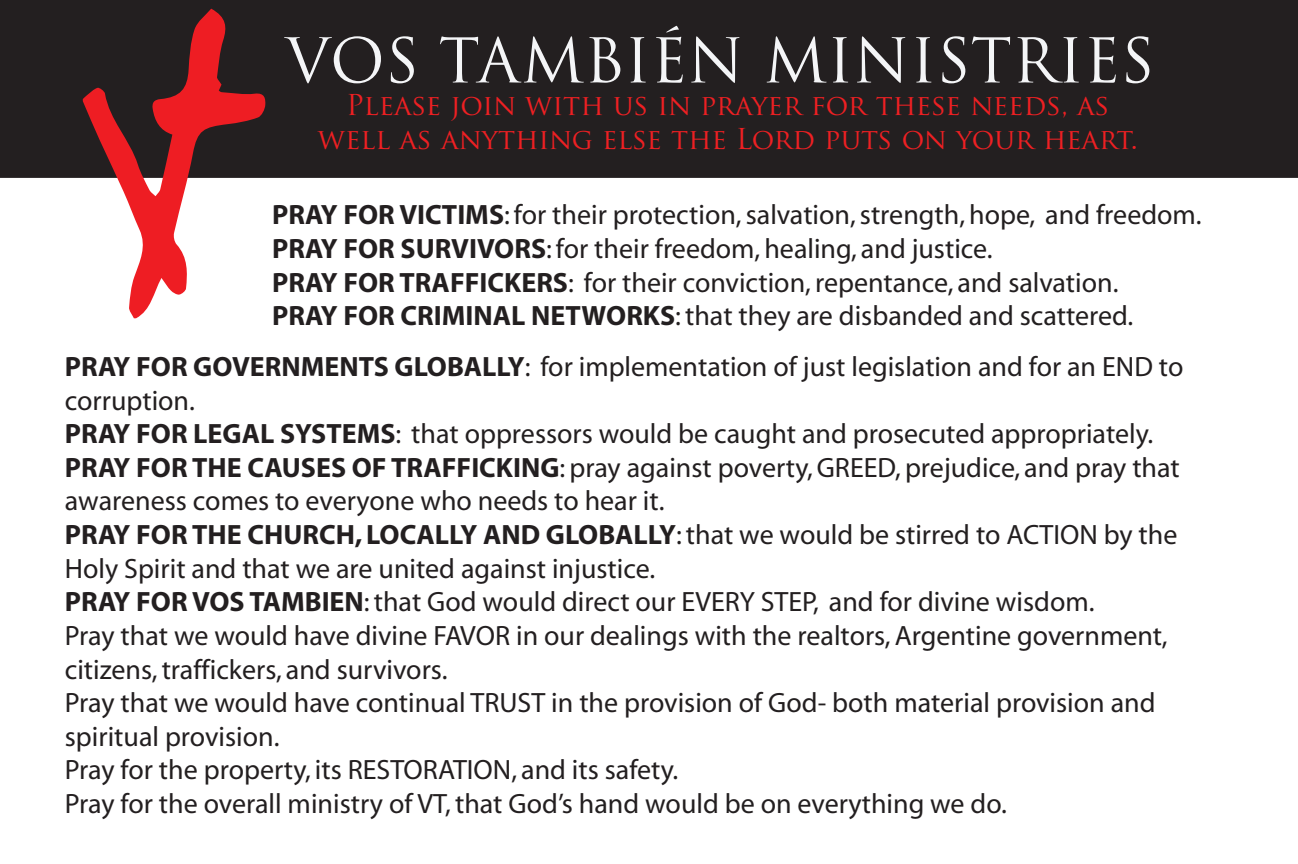
<style>
.page{position:relative;width:1298px;height:864px;background:#fff}
.page>*{position:absolute;margin:0;border:0;box-sizing:border-box;transform-origin:0 0}
.t1{font:60px "Trajan Pro";color:#f4f5f7}
.t2{font:28px/33.6px "Myriad";color:#231f20}
.t3{font:28px/33.6px "Trajan Pro";color:#ee1f23;text-align:center}
.s1{font-weight:700}
</style>
<div class="page">
<div style="left:1px;top:0;width:1296px;height:176px;background:#231f20"></div>
<div style="left:0;top:0;width:1297px;height:178px;border:4px solid #231f20"></div>
<svg style="left:83px;top:9px;width:182px;height:309px"></svg>
<h1 class="t1" style="left:286px;top:22px;width:870px">VOS TAMBIÉN MINISTRIES</h1>
<p class="t3" style="left:318px;top:88px;width:821px">Please join with us in prayer for these needs, as well as anything else the Lord puts on your heart.</p>
<p class="t2" style="left:272px;top:199px;width:931px"><span class="s1">PRAY FOR VICTIMS</span>: for their protection, salvation, strength, hope, and freedom.<br><span class="s1">PRAY FOR SURVIVORS</span>: for their freedom, healing, and justice.<br><span class="s1">PRAY FOR TRAFFICKERS</span>: for their conviction, repentance, and salvation.<br><span class="s1">PRAY FOR CRIMINAL NETWORKS</span>: that they are disbanded and scattered.</p>
<p class="t2" style="left:65px;top:351px;width:1119px"><span class="s1">PRAY FOR GOVERNMENTS GLOBALLY</span>: for implementation of just legislation and for an END to corruption.<br><span class="s1">PRAY FOR LEGAL SYSTEMS</span>: that oppressors would be caught and prosecuted appropriately.<br><span class="s1">PRAY FOR THE CAUSES OF TRAFFICKING</span>: pray against poverty, GREED, prejudice, and pray that awareness comes to everyone who needs to hear it.<br><span class="s1">PRAY FOR THE CHURCH, LOCALLY AND GLOBALLY</span>: that we would be stirred to ACTION by the Holy Spirit and that we are united against injustice.<br><span class="s1">PRAY FOR VOS TAMBIEN</span>: that God would direct our EVERY STEP, and for divine wisdom.<br>Pray that we would have divine FAVOR in our dealings with the realtors, Argentine government, citizens, traffickers, and survivors.<br>Pray that we would have continual TRUST in the provision of God- both material provision and spiritual provision.<br>Pray for the property, its RESTORATION, and its safety.<br>Pray for the overall ministry of VT, that God’s hand would be on everything we do.</p>
</div>
